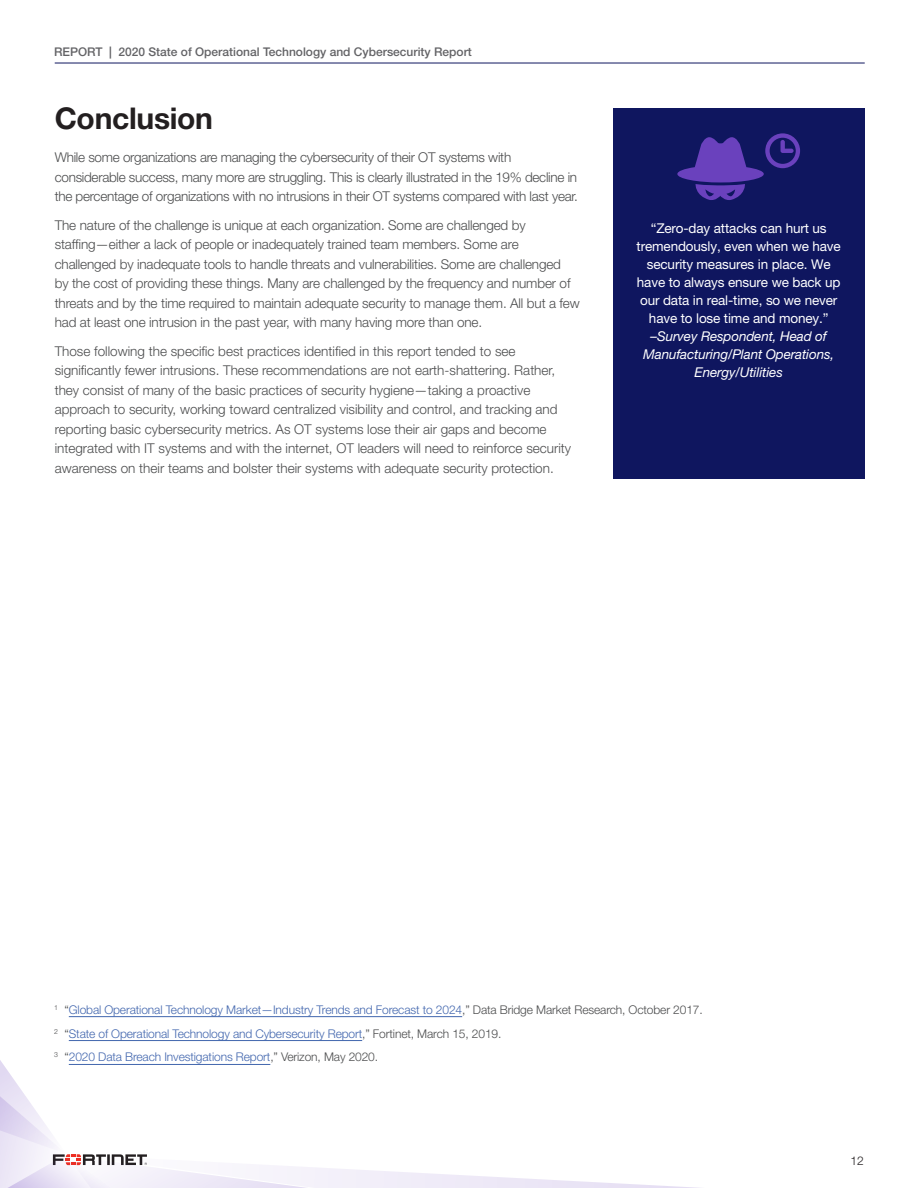
<style>
.page{position:relative;width:918px;height:1188px;background:#fff}
.page>*{position:absolute;margin:0;border:0;box-sizing:border-box;transform-origin:0 0}
.Main_Subtitle{font:700 30px "Helvetica Neue LT Pro";letter-spacing:-.01em;color:#231f20}
.Body_Copy{font:300 13.5px/19.5px "Helvetica Neue LT Pro";letter-spacing:-.01em;color:#4b4c4d}
.Sidebar-call_out{font:13.5px/18px "Helvetica Neue LT Pro";letter-spacing:-.01em;color:#fff;text-align:center}
.Body_Copy-2{font:300 12px "Helvetica Neue LT Pro";letter-spacing:-.01em;color:#4266ae}
.t1{font:500 12px "Helvetica Neue LT Pro";color:#636366}
.t2{font:300 12px "Helvetica Neue LT Pro";color:#231f20}
.s1{font-weight:700}
.s2{font-style:italic}
.s3{color:#4b4c4d}
</style>
<div class="page">
<hr style="left:55px;top:63px;width:810px;height:1px;background:#0f165f">
<svg style="left:0;top:1060px;width:699px;height:128px"></svg>
<div style="left:613px;top:108px;width:252px;height:370px;background:#0f165f"></div>
<svg style="left:677px;top:133px;width:123px;height:67px"></svg>
<hr style="left:69px;top:1016px;width:393px;height:1px;background:#4266ae">
<hr style="left:69px;top:1040px;width:293px;height:1px;background:#4266ae">
<hr style="left:69px;top:1064px;width:201px;height:1px;background:#4266ae">
<p class="t1" style="left:54px;top:44px;width:419px">REPORT <span class="s1">|</span> 2020 State of Operational Technology and Cybersecurity Report</p>
<p class="Main_Subtitle" style="left:55px;top:100px;width:160px">Conclusion</p>
<p class="Body_Copy" style="left:55px;top:148px;width:525px">While some organizations are managing the cybersecurity of their OT systems with considerable success, many more are struggling. This is clearly illustrated in the 19% decline in the percentage of organizations with no intrusions in their OT systems compared with last year.</p>
<p class="Body_Copy" style="left:55px;top:215px;width:527px">The nature of the challenge is unique at each organization. Some are challenged by staffing—either a lack of people or inadequately trained team members. Some are challenged by inadequate tools to handle threats and vulnerabilities. Some are challenged<br>by the cost of providing these things. Many are challenged by the frequency and number of threats and by the time required to maintain adequate security to manage them. All but a few had at least one intrusion in the past year, with many having more than one.</p>
<p class="Body_Copy" style="left:55px;top:341px;width:518px">Those following the specific best practices identified in this report tended to see significantly fewer intrusions. These recommendations are not earth-shattering. Rather, they consist of many of the basic practices of security hygiene—taking a proactive approach to security, working toward centralized visibility and control, and tracking and reporting basic cybersecurity metrics. As OT systems lose their air gaps and become integrated with IT systems and with the internet, OT leaders will need to reinforce security awareness on their teams and bolster their systems with adequate security protection.</p>
<p class="Sidebar-call_out" style="left:637px;top:219px;width:206px">“Zero-day attacks can hurt us tremendously, even when we have security measures in place. We have to always ensure we back up our data in real-time, so we never have to lose time and money. ” <span class="s2">–Survey Respondent, Head of<br>Manufacturing/Plant Operations,<br>Energy/Utilities</span></p>
<p class="Body_Copy-2" style="left:54px;top:1002px;width:650px"><sup>1</sup> <span class="s3">“</span>Global Operational Technology Market—Industry Trends and Forecast to 2024<span class="s3">,” Data Bridge Market Research, October 2017.</span></p>
<p class="Body_Copy-2" style="left:54px;top:1026px;width:449px"><sup>2</sup> <span class="s3">“</span>State of Operational Technology and Cybersecurity Report<span class="s3">,” Fortinet, March 15, 2019.</span></p>
<p class="Body_Copy-2" style="left:54px;top:1050px;width:326px"><sup>3</sup> <span class="s3">“</span>2020 Data Breach Investigations Report<span class="s3">,” Verizon, May 2020.</span></p>
<p class="t2" style="left:851px;top:1154px;width:15px">12</p>
</div>
